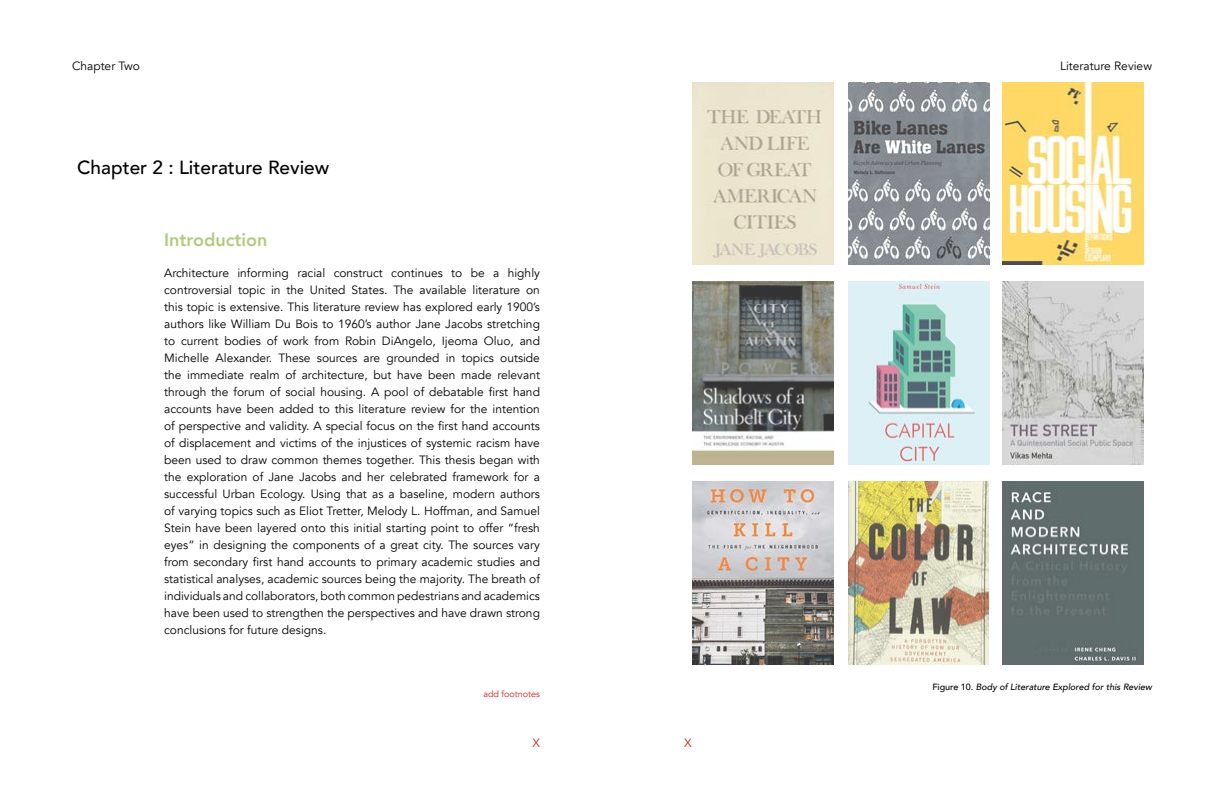
<style>
.page{position:relative;width:1224px;height:792px;background:#fff}
.page>*{position:absolute;margin:0;border:0;box-sizing:border-box;transform-origin:0 0}
.t1{font:500 19px "Avenir";color:#000}
.t2{font:800 18px "Avenir";color:#b2ca7f}
.t3{font:12px/17px "Avenir";color:#000;text-align:justify}
.t4{font:12px "Avenir";color:#d2232a}
.t5{font:italic 500 9px "Avenir";color:#000}
.t6{font:9px "Avenir";color:#d2232a}
.s1{font-style:normal}
</style>
<div class="page">
<img style="left:693px;top:82px;width:141px;height:183px">
<img style="left:693px;top:282px;width:141px;height:183px">
<img style="left:693px;top:482px;width:140px;height:182px">
<img style="left:848px;top:82px;width:141px;height:183px">
<img style="left:848px;top:282px;width:141px;height:183px">
<img style="left:848px;top:482px;width:141px;height:182px">
<img style="left:1003px;top:82px;width:140px;height:183px">
<img style="left:1003px;top:282px;width:140px;height:183px">
<img style="left:1002px;top:482px;width:141px;height:182px">
<p class="t3" style="left:72px;top:58px;width:69px">Chapter Two</p>
<h1 class="t1" style="left:77px;top:151px;width:253px">Chapter 2 : Literature Review</h1>
<h2 class="t2" style="left:164px;top:226px;width:105px">Introduction</h2>
<p class="t3" style="left:164px;top:265px;width:377px">Architecture informing racial construct continues to be a highly controversial topic in the United States. The available literature on this topic is extensive. This literature review has explored early 1900’s authors like William Du Bois to 1960’s author Jane Jacobs stretching to current bodies of work from Robin DiAngelo, Ijeoma Oluo, and Michelle Alexander. These sources are grounded in topics outside the immediate realm of architecture, but have been made relevant through the forum of social housing. A pool of debatable first hand accounts have been added to this literature review for the intention of perspective and validity. A special focus on the first hand accounts of displacement and victims of the injustices of systemic racism have been used to draw common themes together. This thesis began with the exploration of Jane Jacobs and her celebrated framework for a successful Urban Ecology. Using that as a baseline, modern authors of varying topics such as Eliot Tretter, Melody L. Hoffman, and Samuel Stein have been layered onto this initial starting point to offer “fresh eyes” in designing the components of a great city. The sources vary from secondary first hand accounts to primary academic studies and statistical analyses, academic sources being the majority. The breath of individuals and collaborators, both common pedestrians and academics have been used to strengthen the perspectives and have drawn strong conclusions for future designs.</p>
<p class="t6" style="left:483px;top:688px;width:58px">add footnotes</p>
<p class="t4" style="left:532px;top:736px;width:9px">X</p>
<p class="t4" style="left:684px;top:736px;width:9px">X</p>
<p class="t3" style="left:1060px;top:58px;width:93px">Literature Review</p>
<p class="t5" style="left:932px;top:682px;width:221px"><span class="s1">Figure 10.</span> Body of Literature Explored for this Review</p>
</div>
